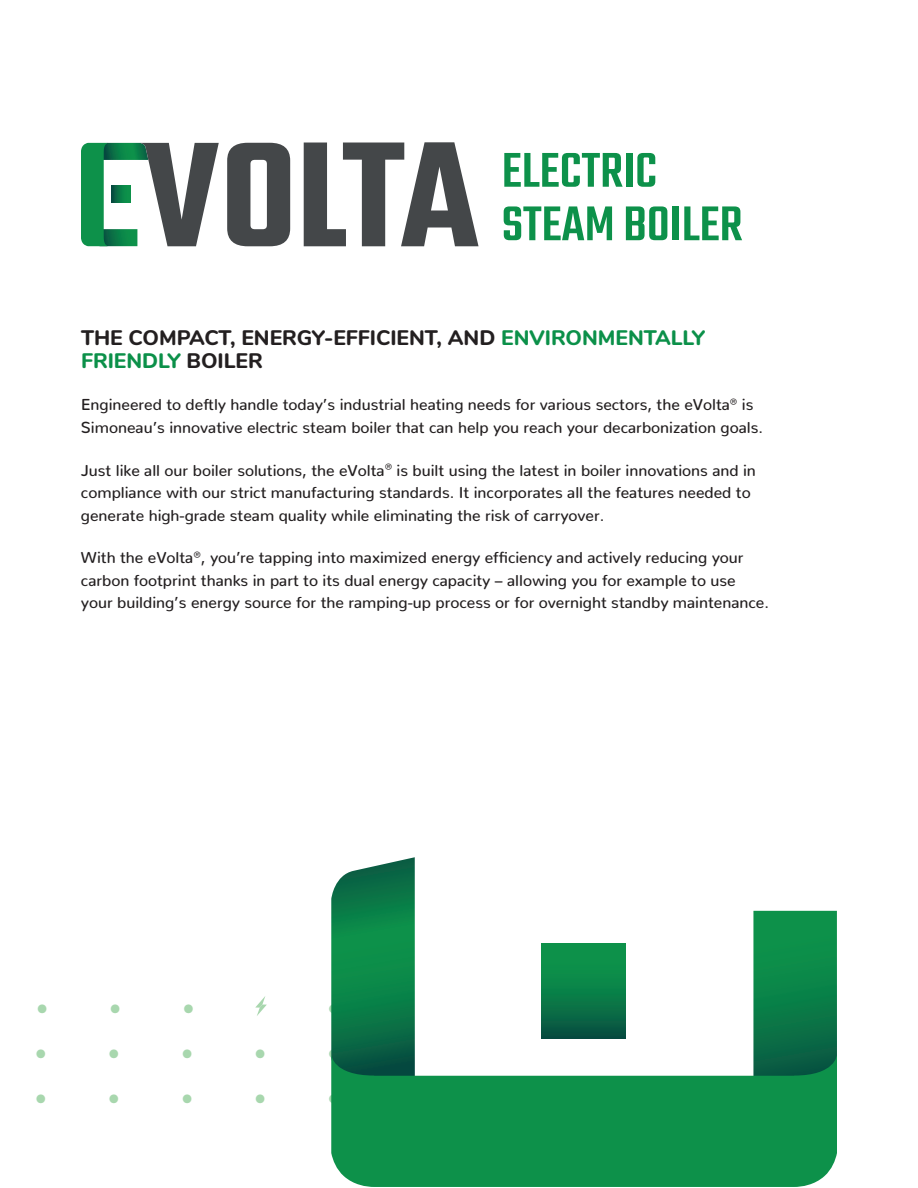
<style>
.page{position:relative;width:918px;height:1188px;background:#fff}
.page>*{position:absolute;margin:0;border:0;box-sizing:border-box;transform-origin:0 0}
.t1{font:500 53.55px/53.6px "Teko";color:#0d914a}
.t2{font:33px "Minion Pro";color:#a8d7ae}
.t3{font:800 21px/22.5px "Nunito";color:#231f20}
.t4{font:500 15.75px/22.5px "Nunito";color:#231f20}
.s1{color:#0b9049}
</style>
<div class="page">
<svg style="left:255px;top:996px;width:12px;height:20px"></svg>
<svg style="left:227px;top:143px;width:63px;height:103px"></svg>
<svg style="left:81px;top:143px;width:138px;height:103px"></svg>
<svg style="left:304px;top:142px;width:175px;height:104px"></svg>
<svg style="left:753px;top:911px;width:84px;height:144px;background:#0e844a"></svg>
<div style="left:542px;top:944px;width:83px;height:94px;background:linear-gradient(to bottom,#0ea04c,#075742)"></div>
<svg style="left:331px;top:857px;width:84px;height:198px;background:#1b8554"></svg>
<svg style="left:331px;top:1055px;width:506px;height:132px;background:#299b5e"></svg>
<h1 class="t1" style="left:502px;top:147px;width:242px">ELECTRIC<br>STEAM BOILER</h1>
<h3 class="t3" style="left:81px;top:325px;width:626px">THE COMPACT, ENERGY-EFFICIENT, AND <span class="s1">ENVIRONMENTALLY<br>FRIENDLY</span> BOILER</h3>
<p class="t4" style="left:81px;top:392px;width:684px">Engineered to deftly handle today’s industrial heating needs for various sectors, the eVolta<sup>®</sup> is<br>Simoneau’s innovative electric steam boiler that can help you reach your decarbonization goals.</p>
<p class="t4" style="left:81px;top:457px;width:676px">Just like all our boiler solutions, the eVolta<sup>®</sup> is built using the latest in boiler innovations and in compliance with our strict manufacturing standards. It incorporates all the features needed to generate high-grade steam quality while eliminating the risk of carryover.</p>
<p class="t4" style="left:81px;top:545px;width:690px">With the eVolta<sup>®</sup>, you’re tapping into maximized energy efficiency and actively reducing your carbon footprint thanks in part to its dual energy capacity – allowing you for example to use your building’s energy source for the ramping-up process or for overnight standby maintenance.</p>
<h2 class="t2" style="left:36px;top:984px;width:88px">• •</h2>
<h2 class="t2" style="left:182px;top:984px;width:14px">•</h2>
<h2 class="t2" style="left:327px;top:984px;width:14px">•</h2>
<h2 class="t2" style="left:34px;top:1029px;width:88px">• •</h2>
<h2 class="t2" style="left:181px;top:1029px;width:88px">• •</h2>
<h2 class="t2" style="left:327px;top:1029px;width:14px">•</h2>
<h2 class="t2" style="left:34px;top:1074px;width:88px">• •</h2>
<h2 class="t2" style="left:181px;top:1074px;width:88px">• •</h2>
<h2 class="t2" style="left:327px;top:1074px;width:14px">•</h2>
</div>
